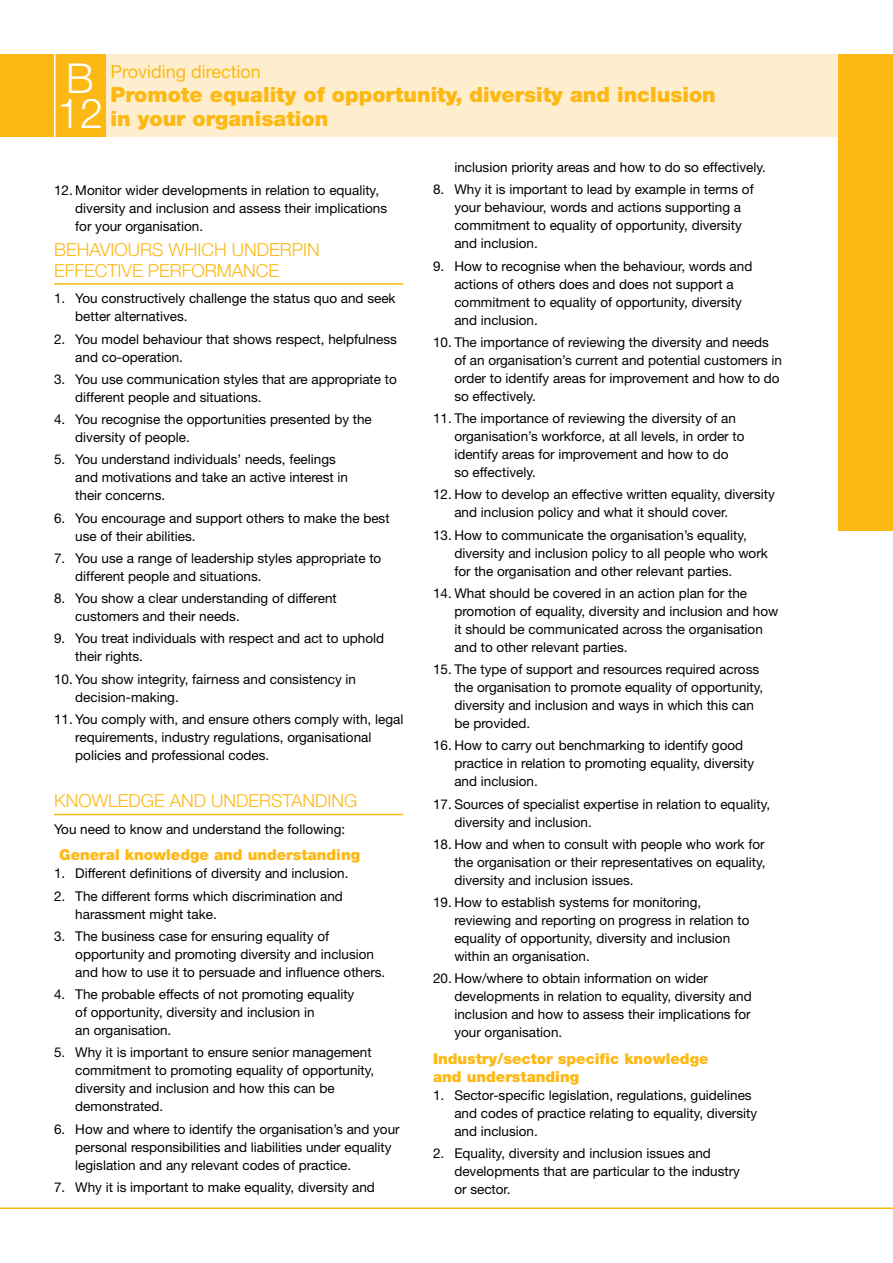
<style>
.page{position:relative;width:893px;height:1263px;background:#fff}
.page>*{position:absolute;margin:0;border:0;box-sizing:border-box;transform-origin:0 0}
.t1{font:300 41.4px/35.1px "Helvetica Neue";color:#fff}
.t2{font:900 21px/24px "Helvetica Neue";color:#fdb813}
.t3{font:300 18px/21px "Helvetica Neue";color:#fdb813}
.t4{font:18px "Helvetica Neue";color:#fdb813}
.t5{font:900 15px/18px "Helvetica Neue";color:#fdb813}
.t6{font:13.5px/18px "Helvetica Neue";color:#000}
</style>
<div class="page">
<hr style="left:0;top:1207px;width:893px;height:2px;background:#fdb813">
<div style="left:55px;top:54px;width:838px;height:82px;background:#ffeece"></div>
<div style="left:0;top:54px;width:105px;height:82px;background:#fdb813"></div>
<hr style="left:54px;top:53px;width:2px;height:85px;background:#fff">
<hr style="left:837px;top:53px;width:2px;height:85px;background:#fff">
<div style="left:839px;top:54px;width:54px;height:476px;background:#fdb813"></div>
<hr style="left:54px;top:283px;width:349px;height:2px;background:#fdb813">
<hr style="left:54px;top:814px;width:349px;height:1px;background:#fdb813">
<h1 class="t1" style="left:57px;top:59px;width:47px">B<br>12</h1>
<h3 class="t4" style="left:111px;top:61px;width:152px">Providing direction</h3>
<h2 class="t2" style="left:111px;top:82px;width:607px">Promote equality of opportunity, diversity and inclusion in your organisation</h2>
<p class="t6" style="left:75px;top:180px;width:313px;text-indent:-21px">12. Monitor wider developments in relation to equality, diversity and inclusion and assess their implications for your organisation.</p>
<h3 class="t3" style="left:54px;top:238px;width:267px">BEHAVIOU RS WHICH UNDERPIN<br>EFFECTIVE PERFORMANCE</h3>
<p class="t6" style="left:75px;top:289px;width:322px;text-indent:-21px">1. You constructively challenge the status quo and seek better alternatives.</p>
<p class="t6" style="left:75px;top:329px;width:323px;text-indent:-21px">2. You model behaviour that shows respect, helpfulness and co-operation.</p>
<p class="t6" style="left:75px;top:370px;width:323px;text-indent:-21px">3. You use communication styles that are appropriate to different people and situations.</p>
<p class="t6" style="left:75px;top:410px;width:298px;text-indent:-21px">4. You recognise the opportunities presented by the diversity of people.</p>
<p class="t6" style="left:75px;top:450px;width:274px;text-indent:-21px">5. You understand individuals’ needs, feelings and motivations and take an active interest in their concerns.</p>
<p class="t6" style="left:75px;top:508px;width:316px;text-indent:-21px">6. You encourage and support others to make the best use of their abilities.</p>
<p class="t6" style="left:75px;top:549px;width:308px;text-indent:-21px">7. You use a range of leadership styles appropriate to different people and situations.</p>
<p class="t6" style="left:75px;top:589px;width:263px;text-indent:-21px">8. You show a clear understanding of different customers and their needs.</p>
<p class="t6" style="left:75px;top:629px;width:310px;text-indent:-21px">9. You treat individuals with respect and act to uphold their rights.</p>
<p class="t6" style="left:75px;top:669px;width:282px;text-indent:-21px">10. You show integrity, fairness and consistency in decision-making.</p>
<p class="t6" style="left:75px;top:710px;width:330px;text-indent:-21px">11. You comply with, and ensure others comply with, legal requirements, industry regulations, organisational policies and professional codes.</p>
<h3 class="t3" style="left:54px;top:790px;width:305px">KNOWLEDGE AND UNDERSTANDING</h3>
<p class="t6" style="left:54px;top:820px;width:293px">You need to know and understand the following:</p>
<p class="t5" style="left:59px;top:846px;width:303px">General knowledge and understanding</p>
<p class="t6" style="left:54px;top:864px;width:296px">1. Different definitions of diversity and inclusion.</p>
<p class="t6" style="left:75px;top:887px;width:269px;text-indent:-21px">2. The different forms which discrimination and harassment might take.</p>
<p class="t6" style="left:75px;top:927px;width:312px;text-indent:-21px">3. The business case for ensuring equality of opportunity and promoting diversity and inclusion and how to use it to persuade and influence others.</p>
<p class="t6" style="left:75px;top:985px;width:281px;text-indent:-21px">4. The probable effects of not promoting equality of opportunity, diversity and inclusion in<br>an organisation.</p>
<p class="t6" style="left:75px;top:1043px;width:301px;text-indent:-21px">5. Why it is important to ensure senior management commitment to promoting equality of opportunity, diversity and inclusion and how this can be demonstrated.</p>
<p class="t6" style="left:75px;top:1119px;width:326px;text-indent:-21px">6. How and where to identify the organisation’s and your personal responsibilities and liabilities under equality legislation and any relevant codes of practice.</p>
<p class="t6" style="left:54px;top:1178px;width:322px">7. Why it is important to make equality, diversity and</p>
<p class="t6" style="left:454px;top:158px;width:313px">inclusion priority areas and how to do so effectively.</p>
<p class="t6" style="left:454px;top:180px;width:301px;text-indent:-21px">8. Why it is important to lead by example in terms of your behaviour, words and actions supporting a commitment to equality of opportunity, diversity and inclusion.</p>
<p class="t6" style="left:454px;top:257px;width:300px;text-indent:-21px">9. How to recognise when the behaviour, words and actions of others does and does not support a commitment to equality of opportunity, diversity and inclusion.</p>
<p class="t6" style="left:454px;top:333px;width:329px;text-indent:-21px">10. The importance of reviewing the diversity and needs of an organisation’s current and potential customers in order to identify areas for improvement and how to do so effectively.</p>
<p class="t6" style="left:454px;top:409px;width:292px;text-indent:-21px">11. The importance of reviewing the diversity of an organisation’s workforce, at all levels, in order to identify areas for improvement and how to do so effectively.</p>
<p class="t6" style="left:454px;top:485px;width:322px;text-indent:-21px">12. How to develop an effective written equality, diversity and inclusion policy and what it should cover.</p>
<p class="t6" style="left:454px;top:526px;width:315px;text-indent:-21px">13. How to communicate the organisation’s equality, diversity and inclusion policy to all people who work for the organisation and other relevant parties.</p>
<p class="t6" style="left:454px;top:584px;width:326px;text-indent:-21px">14. What should be covered in an action plan for the promotion of equality, diversity and inclusion and how it should be communicated across the organisation and to other relevant parties.</p>
<p class="t6" style="left:454px;top:660px;width:310px;text-indent:-21px">15. The type of support and resources required across the organisation to promote equality of opportunity, diversity and inclusion and ways in which this can be provided.</p>
<p class="t6" style="left:454px;top:736px;width:301px;text-indent:-21px">16. How to carry out benchmarking to identify good practice in relation to promoting equality, diversity and inclusion.</p>
<p class="t6" style="left:454px;top:795px;width:317px;text-indent:-21px">17. Sources of specialist expertise in relation to equality, diversity and inclusion.</p>
<p class="t6" style="left:454px;top:835px;width:313px;text-align:justify;text-indent:-21px">18. How and when to consult with people who work for the organisation or their representatives on equality, diversity and inclusion issues.</p>
<p class="t6" style="left:454px;top:893px;width:297px;text-indent:-21px">19. How to establish systems for monitoring, reviewing and reporting on progress in relation to equality of opportunity, diversity and inclusion within an organisation.</p>
<p class="t6" style="left:454px;top:969px;width:299px;text-indent:-21px">20. How/where to obtain information on wider developments in relation to equality, diversity and inclusion and how to assess their implications for your organisation.</p>
<p class="t5" style="left:433px;top:1050px;width:277px">Industry/sector specific knowledge and understanding</p>
<p class="t6" style="left:454px;top:1086px;width:304px;text-indent:-21px">1. Sector-specific legislation, regulations, guidelines and codes of practice relating to equality, diversity and inclusion.</p>
<p class="t6" style="left:454px;top:1144px;width:287px;text-indent:-21px">2. Equality, diversity and inclusion issues and developments that are particular to the industry or sector.</p>
</div>
